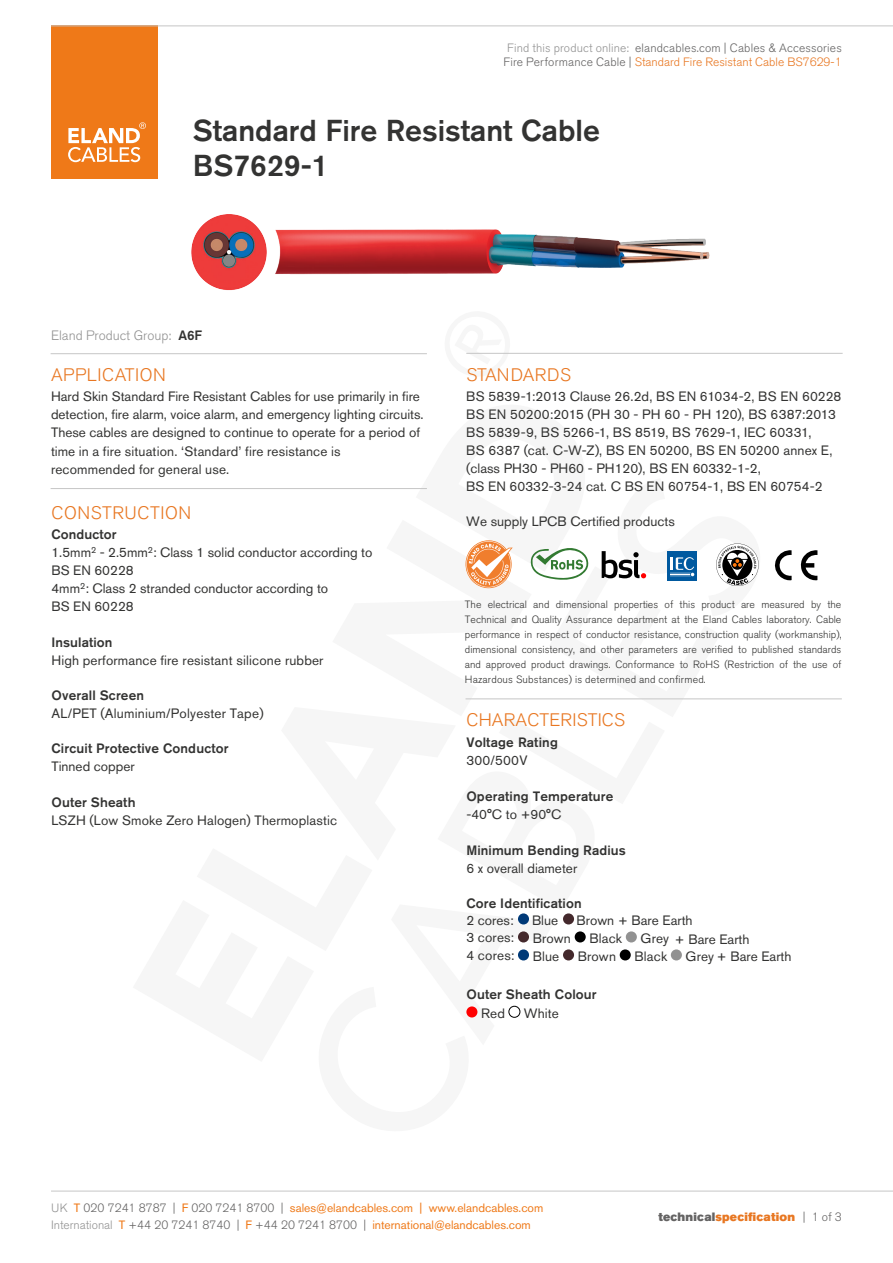
<style>
.page{position:relative;width:893px;height:1263px;background:#fff}
.page>*{position:absolute;margin:0;border:0;box-sizing:border-box;transform-origin:0 0}
.t1{font:500 30px/35.1px "Akzidenz Grotesk BE";color:#333332}
.t2{font:300 18px "Akzidenz Grotesk BE";letter-spacing:.01em;color:#e87722}
.t3{font:300 18px "Akzidenz Grotesk BE";letter-spacing:.03em;color:#e87722}
.t4{font:13.5px/17.9px "Akzidenz Grotesk BE";color:#333332}
.t5{font:500 13.5px "Akzidenz Grotesk BE";letter-spacing:.01em;color:#333332}
.t6{font:13.5px "Akzidenz Grotesk BE";letter-spacing:.02em;color:#333332}
.t7{font:300 13.5px "Akzidenz Grotesk BE";color:#929292}
.t8{font:12px/17.5px "Akzidenz Grotesk BE";color:#ef7918}
.t9{font:300 12px/14.4px "Akzidenz Grotesk BE";letter-spacing:.01em;color:#646363;text-align:center}
.t10{font:12px "Akzidenz Grotesk BE Super";letter-spacing:.015em;color:#e87722}
.t11{font:300 10.5px/15px "Akzidenz Grotesk BE";letter-spacing:.015em;color:#333332;text-align:justify}
.s1{color:#929292}
.s2{color:#e87722}
.s3{font-weight:500;color:#333332}
.s4{font-weight:500}
.s5{font-weight:300;color:#929292}
.s6{font-weight:300;color:#646363}
.s7{color:#646363}
.s8{font-family:"Akzidenz Grotesk BE";font-weight:300;color:#646363}
</style>
<div class="page">
<div style="left:51px;top:26px;width:106px;height:153px;background:#ef7918"></div>
<svg style="left:68px;top:122px;width:78px;height:40px"></svg>
<hr style="left:51px;top:1191px;width:842px;height:1px;background:#c6c6c6">
<hr style="left:51px;top:26px;width:842px;height:1px;background:#c6c6c6">
<hr style="left:51px;top:488px;width:376px;height:1px;background:#c6c6c6">
<hr style="left:466px;top:353px;width:377px;height:1px;background:#c6c6c6">
<svg style="left:530px;top:548px;width:59px;height:32px"></svg>
<svg style="left:465px;top:540px;width:48px;height:48px"></svg>
<hr style="left:466px;top:698px;width:376px;height:1px;background:#c6c6c6">
<div style="left:518px;top:913px;width:11px;height:11px;background:#003a78;border-radius:50%"></div>
<div style="left:563px;top:913px;width:11px;height:11px;background:#44292c;border-radius:50%"></div>
<div style="left:518px;top:931px;width:11px;height:11px;background:#44292c;border-radius:50%"></div>
<div style="left:575px;top:931px;width:11px;height:11px;background:#000;border-radius:50%"></div>
<div style="left:626px;top:931px;width:11px;height:11px;background:#929292;border-radius:50%"></div>
<div style="left:518px;top:949px;width:11px;height:11px;background:#003a78;border-radius:50%"></div>
<div style="left:563px;top:949px;width:11px;height:11px;background:#44292c;border-radius:50%"></div>
<div style="left:620px;top:949px;width:11px;height:11px;background:#000;border-radius:50%"></div>
<div style="left:671px;top:949px;width:11px;height:11px;background:#929292;border-radius:50%"></div>
<div style="left:466px;top:1006px;width:11px;height:11px;background:#f00;border-radius:50%"></div>
<div style="left:509px;top:1006px;width:11px;height:11px;border:1px solid #000;border-radius:50%"></div>
<hr style="left:51px;top:353px;width:376px;height:1px;background:#c6c6c6">
<svg style="left:800px;top:550px;width:17px;height:31px"></svg>
<svg style="left:774px;top:550px;width:18px;height:31px"></svg>
<svg style="left:602px;top:551px;width:44px;height:27px"></svg>
<div style="left:667px;top:551px;width:29px;height:30px;background:#00599f"></div>
<svg style="left:670px;top:557px;width:25px;height:20px"></svg>
<svg style="left:716px;top:543px;width:43px;height:43px"></svg>
<img style="left:191px;top:214px;width:519px;height:76px">
<p class="t9" style="left:503px;top:41px;width:340px"><span class="s1">Find this product online:</span> elandcables.com | Cables &amp; Accessories<br>Fire Performance Cable | <span class="s2">Standard Fire Resistant Cable BS7629-1</span></p>
<h1 class="t1" style="left:193px;top:112px;width:409px">Standard Fire Resistant Cable<br>BS7629-1</h1>
<p class="t7" style="left:51px;top:328px;width:153px">Eland Product Group: <span class="s3">A6F</span></p>
<h2 class="t3" style="left:51px;top:365px;width:116px">APPLICATION</h2>
<p class="t4" style="left:51px;top:387px;width:374px">Hard Skin Standard Fire Resistant Cables for use primarily in fire detection, fire alarm, voice alarm, and emergency lighting circuits.<br>These cables are designed to continue to operate for a period of time in a fire situation. ‘Standard’ fire resistance is recommended for general use.</p>
<h2 class="t3" style="left:52px;top:503px;width:141px">CONSTRUCTION</h2>
<p class="t4" style="left:51px;top:525px;width:322px"><span class="s4">Conductor<br></span>1.5mm<sup>2</sup> - 2.5mm<sup>2</sup>: Class 1 solid conductor according to<br>BS EN 60228<br>4mm<sup>2</sup>: Class 2 stranded conductor according to<br>BS EN 60228</p>
<p class="t5" style="left:51px;top:634px;width:63px">Insulation</p>
<p class="t4" style="left:51px;top:651px;width:274px">High performance fire resistant silicone rubber</p>
<p class="t5" style="left:51px;top:687px;width:94px">Overall Screen</p>
<p class="t6" style="left:51px;top:705px;width:214px">AL/PET (Aluminium/Polyester Tape)</p>
<p class="t5" style="left:51px;top:740px;width:179px">Circuit Protective Conductor</p>
<p class="t4" style="left:51px;top:758px;width:85px">Tinned copper</p>
<p class="t5" style="left:51px;top:794px;width:86px">Outer Sheath</p>
<p class="t4" style="left:51px;top:811px;width:287px">LSZH (Low Smoke Zero Halogen) Thermoplastic</p>
<h2 class="t2" style="left:466px;top:365px;width:106px">STANDARDS</h2>
<p class="t4" style="left:466px;top:387px;width:377px">BS 5839-1:2013 Clause 26.2d, BS EN 61034-2, BS EN 60228<br>BS EN 50200:2015 (PH 30 - PH 60 - PH 120), BS 6387:2013<br>BS 5839-9, BS 5266-1, BS 8519, BS 7629-1, IEC 60331,<br>BS 6387 (cat. C-W-Z), BS EN 50200, BS EN 50200 annex E, (class PH30 - PH60 - PH120), BS EN 60332-1-2,<br>BS EN 60332-3-24 cat. C BS EN 60754-1, BS EN 60754-2</p>
<p class="t4" style="left:466px;top:513px;width:210px">We supply LPCB Certified products</p>
<p class="t11" style="left:465px;top:597px;width:378px">The electrical and dimensional properties of this product are measured by the Technical and Quality Assurance department at the Eland Cables laboratory. Cable performance in respect of conductor resistance, construction quality (workmanship), dimensional consistency, and other parameters are verified to published standards and approved product drawings. Conformance to RoHS (Restriction of the use of Hazardous Substances) is determined and confirmed.</p>
<h2 class="t2" style="left:466px;top:710px;width:160px">CHARACTERISTICS</h2>
<p class="t5" style="left:466px;top:734px;width:93px">Voltage Rating</p>
<p class="t4" style="left:466px;top:751px;width:63px">300/500V</p>
<p class="t5" style="left:466px;top:788px;width:149px">Operating Temperature</p>
<p class="t4" style="left:466px;top:805px;width:97px">-40°C to +90°C</p>
<p class="t5" style="left:466px;top:841px;width:161px">Minimum Bending Radius</p>
<p class="t4" style="left:466px;top:859px;width:112px">6 x overall diameter</p>
<p class="t5" style="left:466px;top:895px;width:117px">Core Identification</p>
<p class="t4" style="left:466px;top:911px;width:49px">2 cores:</p>
<p class="t4" style="left:532px;top:911px;width:28px">Blue</p>
<p class="t4" style="left:675px;top:911px;width:76px;line-height:19.2px;text-indent:-98px">Brown + Bare Earth<br>+ Bare Earth</p>
<p class="t4" style="left:466px;top:929px;width:49px">3 cores:</p>
<p class="t4" style="left:533px;top:929px;width:40px">Brown</p>
<p class="t4" style="left:589px;top:929px;width:34px">Black</p>
<p class="t4" style="left:640px;top:929px;width:30px">Grey</p>
<p class="t4" style="left:466px;top:947px;width:49px">4 cores:</p>
<p class="t4" style="left:533px;top:947px;width:28px">Blue</p>
<p class="t4" style="left:578px;top:947px;width:40px">Brown</p>
<p class="t4" style="left:634px;top:947px;width:34px">Black</p>
<p class="t4" style="left:686px;top:947px;width:108px">Grey + Bare Earth</p>
<p class="t5" style="left:466px;top:986px;width:132px">Outer Sheath Colour</p>
<p class="t4" style="left:481px;top:1004px;width:25px">Red</p>
<p class="t4" style="left:524px;top:1004px;width:37px">White</p>
<p class="t8" style="left:51px;top:1199px;width:494px"><span class="s5">UK</span> T <span class="s6">020 7241 8787 |</span> F <span class="s6">020 7241 8700 |</span> sales@elandcables.com | www.elandcables.com<br><span class="s5">International</span> T <span class="s6">+44 20 7241 8740 |</span> F <span class="s6">+44 20 7241 8700 |</span> international@elandcables.com</p>
<p class="t10" style="left:658px;top:1209px;width:185px"><span class="s7">technical</span>specification <span class="s8">| 1 of 3</span></p>
</div>
